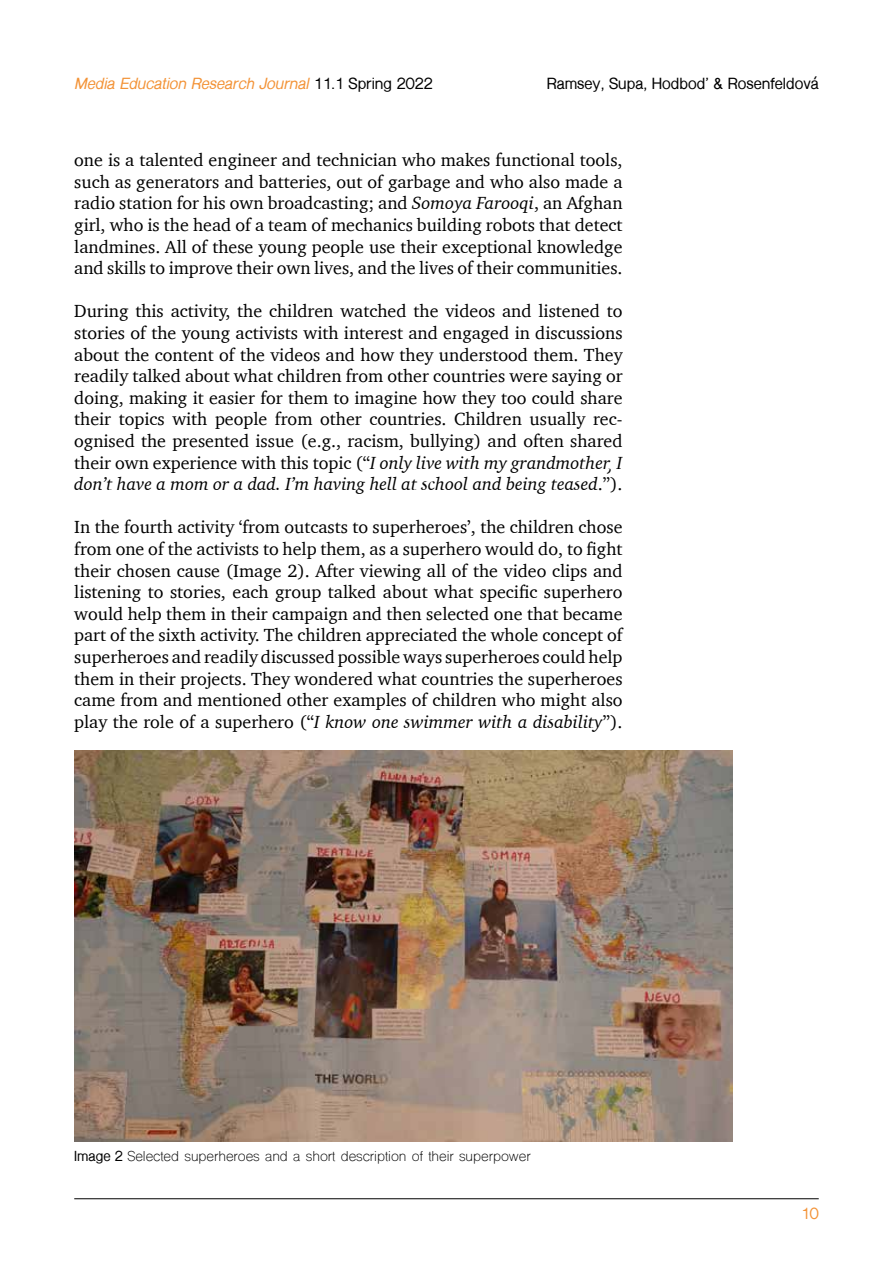
<style>
.page{position:relative;width:893px;height:1263px;background:#fff}
.page>*{position:absolute;margin:0;border:0;box-sizing:border-box;transform-origin:0 0}
.t1{font:18px/21.6px "Charter";color:#000;text-align:justify}
.t2{font:italic 700 15px "Shree Dev 0714";color:#f39337}
.t3{font:700 15px "Shree Dev 0714";color:#000}
.t4{font:700 15px "Shree Dev 0714";color:#f39337}
.t5{font:13.5px "Shree Dev 0714";color:#000}
.s1{font-style:normal;color:#000}
.s2{font-style:italic}
.s3{font-weight:700}
</style>
<div class="page">
<hr style="left:74px;top:1198px;width:745px;height:1px;background:#000">
<img style="left:75px;top:751px;width:657px;height:390px">
<p class="t2" style="left:74px;top:75px;width:360px">Media Education Research Journal <span class="s1">11.1 Spring 2022</span></p>
<p class="t3" style="left:547px;top:75px;width:273px">Ramsey, Supa, Hodbod’ &amp; Rosenfeldová</p>
<p class="t1" style="left:74px;top:149px;width:550px">one is a talented engineer and technician who makes functional tools, such as generators and batteries, out of garbage and who also made a radio station for his own broadcasting; and <span class="s2">Somoya Farooqi</span>, an Afghan girl, who is the head of a team of mechanics building robots that detect landmines. All of these young people use their exceptional knowledge and skills to improve their own lives, and the lives of their communities.</p>
<p class="t1" style="left:74px;top:300px;width:550px">During this activity, the children watched the videos and listened to stories of the young activists with interest and engaged in discussions about the content of the videos and how they understood them. They readily talked about what children from other countries were saying or doing, making it easier for them to imagine how they too could share their topics with people from other countries. Children usually rec&shy;ognised the presented issue (e.g., racism, bullying) and often shared their own experience with this topic (“<span class="s2">I only live with my grandmother, I don’t have a mom or a dad. I’m having hell at school and being teased</span>.”).</p>
<p class="t1" style="left:74px;top:516px;width:550px">In the fourth activity ‘from outcasts to superheroes’, the children chose from one of the activists to help them, as a superhero would do, to fight their chosen cause (Image 2). After viewing all of the video clips and listening to stories, each group talked about what specific superhero would help them in their campaign and then selected one that became part of the sixth activity. The children appreciated the whole concept of superheroes and readily discussed possible ways superheroes could help them in their projects. They wondered what countries the superheroes came from and mentioned other examples of children who might also play the role of a superhero (“<span class="s2">I know one swimmer with a disability</span>”).</p>
<p class="t5" style="left:74px;top:1148px;width:458px"><span class="s3">Image 2</span> Selected superheroes and a short description of their superpower</p>
<p class="t4" style="left:801px;top:1205px;width:19px">10</p>
</div>
